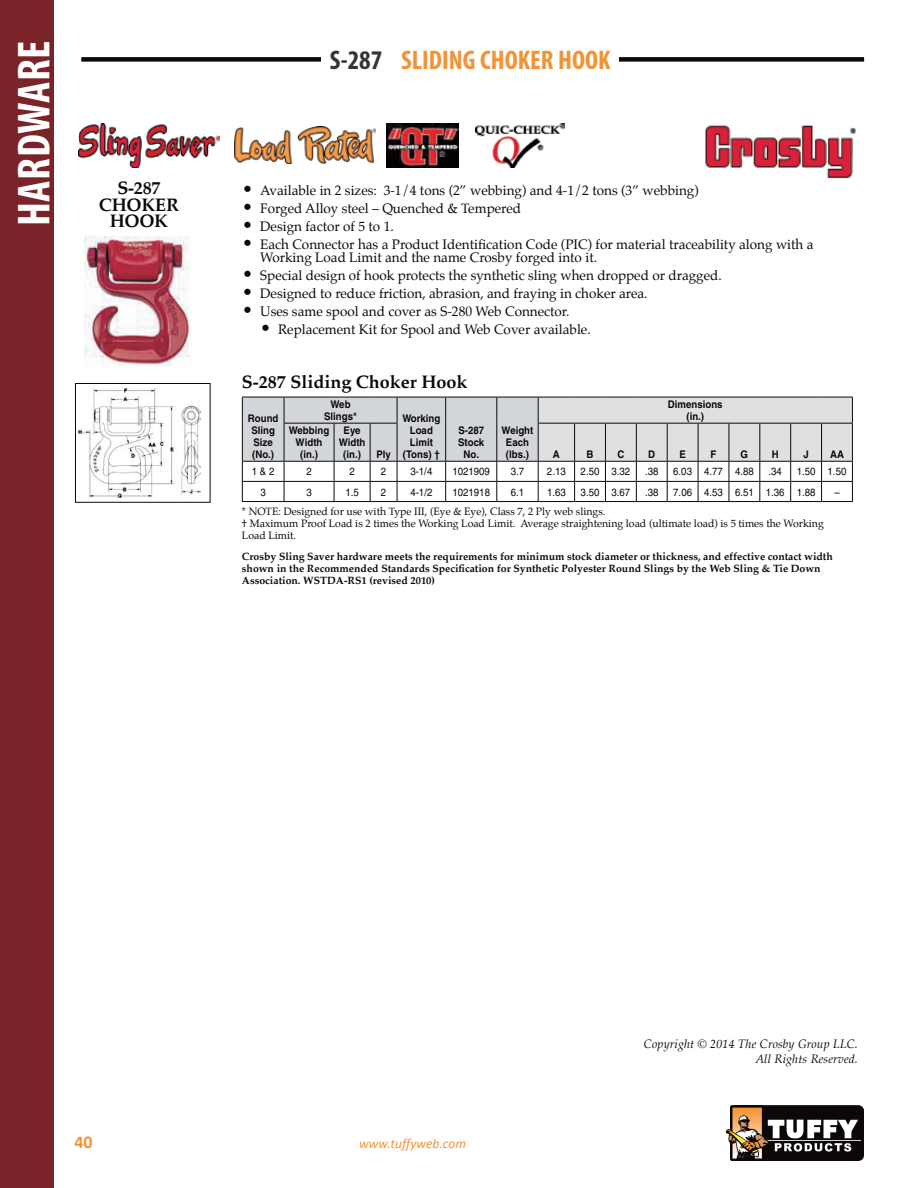
<style>
.page{position:relative;width:918px;height:1188px;background:#fff}
.page>*{position:absolute;margin:0;border:0;box-sizing:border-box;transform-origin:0 0}
.t1{font:700 condensed 46.5px "Myriad Pro";letter-spacing:.01em;color:#fff}
.t2{font:700 condensed 27px "Myriad Pro";color:#f29335}
.t3{font:700 18px/16.5px "Palatino";color:#0c080a;text-align:center}
.t4{font:700 18px "Calibri";color:#f29335}
.t5{font:13.5px/13.5px "Palatino";color:#0c080a}
.t6{font:italic 13.5px "Calibri";color:#f29335}
.t7{font:italic 12px/15px "Palatino";letter-spacing:.01em;color:#0c080a;text-align:right}
.t8{font:700 10.5px/12px "Palatino";color:#0c080a}
.t9{font:10.5px/12px "Palatino";color:#0c080a}
.t10{font:700 10.5px/12px "Helvetica";color:#0c080a;text-align:center;scale:.92 1}
.t11{font:10.5px "Helvetica";color:#0c080a;scale:.92 1}
.s1{color:#353539}
.s2{font-size:18px}
</style>
<div class="page">
<div style="left:0;top:0;width:54px;height:1188px;background:#7a2328"></div>
<div style="left:730px;top:1105px;width:134px;height:56px;background:#0c080a;border-radius:6px"></div>
<svg style="left:726px;top:1105px;width:134px;height:56px"></svg>
<img style="left:79px;top:123px;width:141px;height:44px">
<img style="left:234px;top:127px;width:141px;height:37px">
<img style="left:387px;top:123px;width:72px;height:44px">
<img style="left:475px;top:123px;width:89px;height:44px">
<img style="left:85px;top:237px;width:104px;height:129px">
<svg style="left:242px;top:397px;width:611px;height:105px"></svg>
<hr style="left:397px;top:501px;width:49px;height:1px;background:#0c080a">
<hr style="left:446px;top:501px;width:51px;height:1px;background:#0c080a">
<hr style="left:497px;top:501px;width:41px;height:1px;background:#0c080a">
<hr style="left:538px;top:501px;width:37px;height:1px;background:#0c080a">
<hr style="left:575px;top:501px;width:30px;height:1px;background:#0c080a">
<hr style="left:605px;top:501px;width:31px;height:1px;background:#0c080a">
<hr style="left:636px;top:501px;width:31px;height:1px;background:#0c080a">
<hr style="left:667px;top:501px;width:31px;height:1px;background:#0c080a">
<hr style="left:698px;top:501px;width:31px;height:1px;background:#0c080a">
<hr style="left:729px;top:501px;width:31px;height:1px;background:#0c080a">
<hr style="left:760px;top:501px;width:31px;height:1px;background:#0c080a">
<hr style="left:791px;top:501px;width:31px;height:1px;background:#0c080a">
<hr style="left:822px;top:501px;width:31px;height:1px;background:#0c080a">
<img style="left:78px;top:389px;width:122px;height:108px">
<div style="left:75px;top:383px;width:135px;height:120px;border:1px solid #0c080a"></div>
<img style="left:705px;top:125px;width:151px;height:54px">
<div style="left:81px;top:57px;width:783px;height:5px;background:#0c080a"></div>
<div style="left:321px;top:41px;width:298px;height:37px;background:#fff"></div>
<h1 class="t1" style="left:5px;top:226px;width:187px;rotate:-90deg">HARDWARE</h1>
<h2 class="t2" style="left:330px;top:44px;width:282px"><span class="s1">S-287</span> SLIDING CHOKER HOOK</h2>
<h3 class="t3" style="left:99px;top:179px;width:82px">S-287<br>CHOKER<br>HOOK</h3>
<p class="t5" style="left:242px;top:183px;width:458px"><span class="s2">•</span> Available in 2 sizes: 3-1/4 tons (2” webbing) and 4-1/2 tons (3” webbing)</p>
<p class="t5" style="left:242px;top:201px;width:280px"><span class="s2">•</span> Forged Alloy steel – Quenched &amp; Tempered</p>
<p class="t5" style="left:242px;top:219px;width:153px"><span class="s2">•</span> Design factor of 5 to 1.</p>
<p class="t5" style="left:260px;top:237px;width:555px;text-indent:-18px"><span class="s2">•</span> Each Connector has a Product Identification Code (PIC) for material traceability along with a<br>Working Load Limit and the name Crosby forged into it.</p>
<p class="t5" style="left:242px;top:269px;width:481px"><span class="s2">•</span> Special design of hook protects the synthetic sling when dropped or dragged.</p>
<p class="t5" style="left:242px;top:287px;width:407px"><span class="s2">•</span> Designed to reduce friction, abrasion, and fraying in choker area.</p>
<p class="t5" style="left:242px;top:305px;width:329px"><span class="s2">•</span> Uses same spool and cover as S-280 Web Connector.</p>
<p class="t5" style="left:260px;top:323px;width:332px"><span class="s2">•</span> Replacement Kit for Spool and Web Cover available.</p>
<h3 class="t3" style="left:242px;top:373px;width:227px">S-287 Sliding Choker Hook</h3>
<p class="t10" style="left:248px;top:412px;width:35px">Round<br>Sling<br>Size (No.)</p>
<p class="t10" style="left:324px;top:398px;width:37px">Web<br>Slings*</p>
<p class="t10" style="left:289px;top:424px;width:45px">Webbing<br>Width (in.)</p>
<p class="t10" style="left:339px;top:424px;width:31px">Eye<br>Width (in.)</p>
<p class="t10" style="left:668px;top:398px;width:61px">Dimensions (in.)</p>
<p class="t10" style="left:402px;top:412px;width:43px">Working<br>Load<br>Limit (Tons) †</p>
<p class="t10" style="left:458px;top:424px;width:30px">S-287<br>Stock<br>No.</p>
<p class="t10" style="left:502px;top:424px;width:36px">Weight<br>Each (lbs.)</p>
<p class="t10" style="left:376px;top:448px;width:17px">Ply</p>
<p class="t10" style="left:553px;top:448px;width:9px">A</p>
<p class="t10" style="left:587px;top:448px;width:9px">B</p>
<p class="t10" style="left:617px;top:448px;width:9px">C</p>
<p class="t10" style="left:648px;top:448px;width:9px">D</p>
<p class="t10" style="left:679px;top:448px;width:9px">E</p>
<p class="t10" style="left:711px;top:448px;width:8px">F</p>
<p class="t10" style="left:741px;top:448px;width:10px">G</p>
<p class="t10" style="left:772px;top:448px;width:9px">H</p>
<p class="t10" style="left:803px;top:448px;width:7px">J</p>
<p class="t10" style="left:830px;top:448px;width:17px">AA</p>
<p class="t11" style="left:252px;top:466px;width:26px">1 &amp; 2</p>
<p class="t11" style="left:306px;top:466px;width:7px">2</p>
<p class="t11" style="left:349px;top:466px;width:7px">2</p>
<p class="t11" style="left:381px;top:466px;width:7px">2</p>
<p class="t11" style="left:410px;top:466px;width:25px">3-1/4</p>
<p class="t11" style="left:452px;top:466px;width:42px">1021909</p>
<p class="t11" style="left:511px;top:466px;width:16px">3.7</p>
<p class="t11" style="left:547px;top:466px;width:22px">2.13</p>
<p class="t11" style="left:581px;top:466px;width:55px">2.50 3.32</p>
<p class="t11" style="left:645px;top:466px;width:16px">.38</p>
<p class="t11" style="left:673px;top:466px;width:89px">6.03 4.77 4.88</p>
<p class="t11" style="left:769px;top:466px;width:16px">.34</p>
<p class="t11" style="left:797px;top:466px;width:55px">1.50 1.50</p>
<p class="t11" style="left:261px;top:486px;width:7px">3</p>
<p class="t11" style="left:306px;top:486px;width:7px">3</p>
<p class="t11" style="left:345px;top:486px;width:16px">1.5</p>
<p class="t11" style="left:381px;top:486px;width:7px">2</p>
<p class="t11" style="left:410px;top:486px;width:25px">4-1/2</p>
<p class="t11" style="left:452px;top:486px;width:42px">1021918</p>
<p class="t11" style="left:511px;top:486px;width:16px">6.1</p>
<p class="t11" style="left:547px;top:486px;width:22px">1.63</p>
<p class="t11" style="left:581px;top:486px;width:55px">3.50 3.67</p>
<p class="t11" style="left:645px;top:486px;width:16px">.38</p>
<p class="t11" style="left:673px;top:486px;width:156px">7.06 4.53 6.51 1.36 1.88</p>
<p class="t11" style="left:834px;top:486px;width:7px">–</p>
<p class="t9" style="left:242px;top:505px;width:583px">* NOTE: Designed for use with Type III, (Eye &amp; Eye), Class 7, 2 Ply web slings.<br>† Maximum Proof Load is 2 times the Working Load Limit. Average straightening load (ultimate load) is 5 times the Working<br>Load Limit.</p>
<p class="t8" style="left:242px;top:550px;width:592px">Crosby Sling Saver hardware meets the requirements for minimum stock diameter or thickness, and effective contact width shown in the Recommended Standards Specification for Synthetic Polyester Round Slings by the Web Sling &amp; Tie Down<br>Association. WSTDA-RS1 (revised 2010)</p>
<h3 class="t4" style="left:75px;top:1130px;width:20px">40</h3>
<p class="t6" style="left:359px;top:1134px;width:108px">www.tuffyweb.com</p>
<p class="t7" style="left:644px;top:1036px;width:216px">Copyright © 2014 The Crosby Group LLC.<br>All Rights Reserved.</p>
</div>
